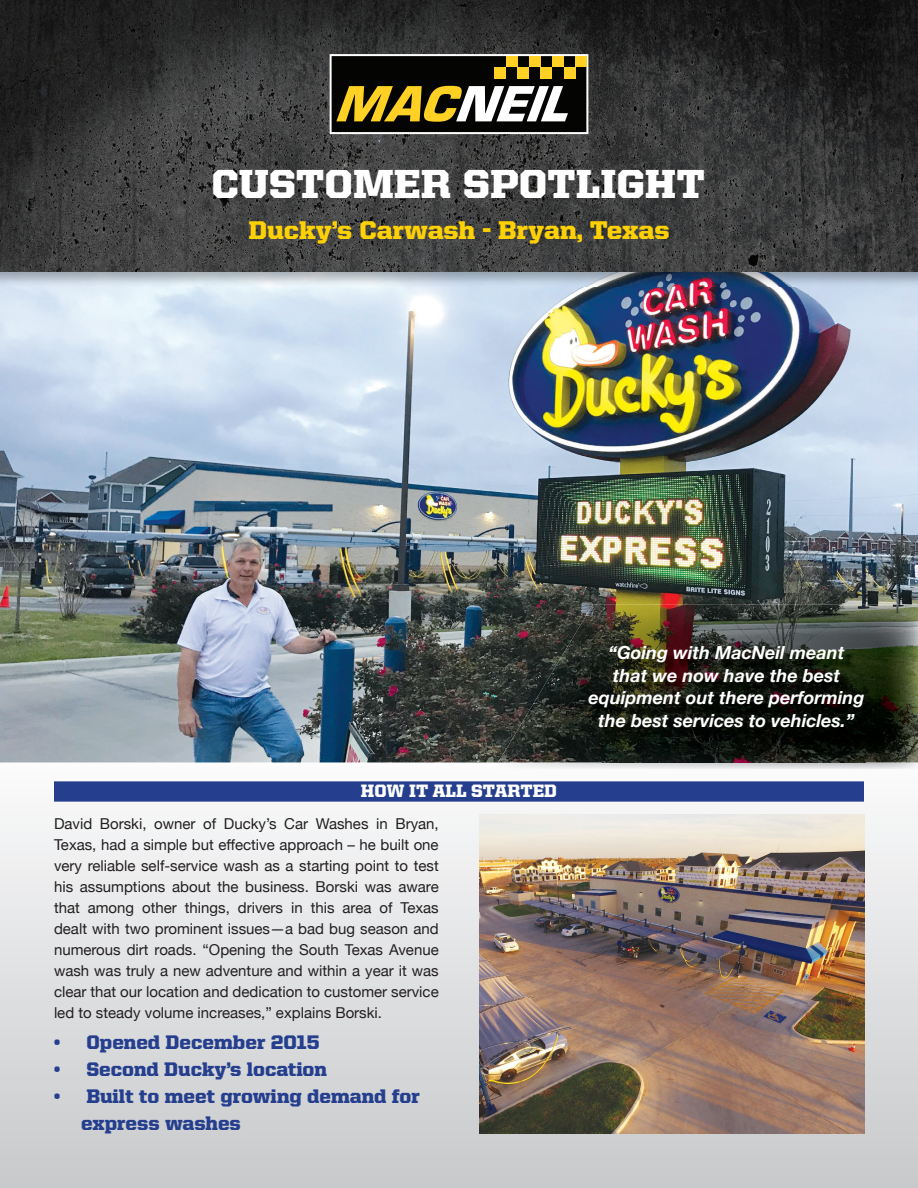
<style>
.page{position:relative;width:918px;height:1188px;background:#fff}
.page>*{position:absolute;margin:0;border:0;box-sizing:border-box;transform-origin:0 0}
.t1{font:900 40.8px "United Serif Reg";color:#fff}
.t2{font:900 25.8px "United Serif Reg";letter-spacing:-.005em;color:#fed105}
.t3{font:900 19.8px/27px "United Serif Reg";color:#253f8e}
.t4{font:italic 700 18px/22.5px "Helvetica Neue";color:#fff;text-align:center}
.t5{font:900 18px "United Serif Reg";color:#fff}
.t6{font:15px/21px "Helvetica Neue";color:#231f20;text-align:justify}
</style>
<div class="page">
<svg style="left:0;top:762px;width:918px;height:426px"></svg>
<img style="left:0;top:272px;width:918px;height:490px">
<img style="left:0;top:0;width:918px;height:272px">
<svg style="left:330px;top:54px;width:258px;height:80px;background:#544f36"></svg>
<div style="left:506px;top:56px;width:11px;height:11px;background:#ffd124"></div>
<div style="left:494px;top:67px;width:12px;height:12px;background:#ffd124"></div>
<div style="left:517px;top:67px;width:12px;height:12px;background:#ffd124"></div>
<div style="left:541px;top:67px;width:11px;height:12px;background:#ffd124"></div>
<div style="left:564px;top:67px;width:12px;height:12px;background:#ffd124"></div>
<div style="left:529px;top:56px;width:12px;height:11px;background:#ffd124"></div>
<div style="left:552px;top:56px;width:12px;height:11px;background:#ffd124"></div>
<div style="left:576px;top:56px;width:10px;height:11px;background:#ffd124"></div>
<img style="left:479px;top:814px;width:385px;height:320px">
<img style="left:494px;top:762px;width:424px;height:7px">
<img style="left:561px;top:605px;width:357px;height:52px">
<img style="left:498px;top:657px;width:105px;height:105px">
<img style="left:866px;top:657px;width:52px;height:105px">
<img style="left:603px;top:737px;width:263px;height:25px">
<img style="left:592px;top:649px;width:282px;height:88px">
<div style="left:54px;top:781px;width:810px;height:21px;background:#253f8e"></div>
<h1 class="t1" style="left:211px;top:162px;width:495px">CUSTOMER SPOTLIGHT</h1>
<h2 class="t2" style="left:248px;top:216px;width:423px">Ducky’s Carwash - Bryan, Texas</h2>
<p class="t5" style="left:361px;top:781px;width:198px">HOW IT ALL STARTED</p>
<p class="t6" style="left:54px;top:814px;width:386px">David Borski, owner of Ducky’s Car Washes in Bryan, Texas, had a simple but effective approach – he built one very reliable self-service wash as a starting point to test his assumptions about the business. Borski was aware that among other things, drivers in this area of Texas dealt with two prominent issues—a bad bug season and numerous dirt roads. “Opening the South Texas Avenue wash was truly a new adventure and within a year it was clear that our location and dedication to customer service led to steady volume increases,” explains Borski.</p>
<h3 class="t3" style="left:54px;top:1028px;width:267px">• Opened December 2015</h3>
<h3 class="t3" style="left:54px;top:1055px;width:275px">• Second Ducky’s location</h3>
<h3 class="t3" style="left:81px;top:1082px;width:340px;text-indent:-27px">• Built to meet growing demand for express washes</h3>
<p class="t4" style="left:588px;top:642px;width:277px">“Going with MacNeil meant<br>that we now have the best equipment out there performing the best services to vehicles.”</p>
</div>
